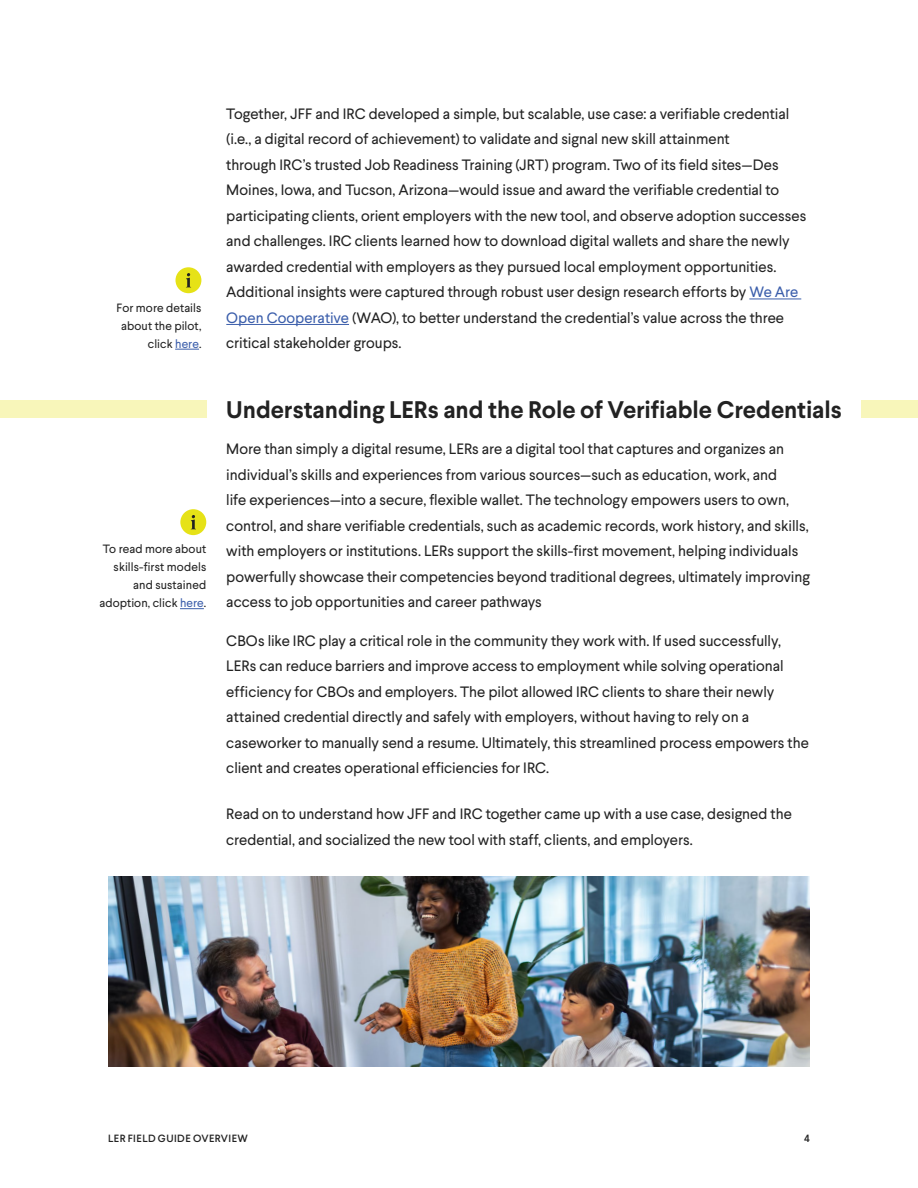
<style>
.page{position:relative;width:918px;height:1188px;background:#fff}
.page>*{position:absolute;margin:0;border:0;box-sizing:border-box;transform-origin:0 0}
.t1{font:700 24px "Larsseit";letter-spacing:-.005em;color:#222}
.t2{font:15px/25.5px "Larsseit";color:#222}
.t3{font:12px/18px "Larsseit";letter-spacing:.01em;color:#222;text-align:right}
.t4{font:500 10.5px "Larsseit";letter-spacing:.045em;color:#222}
.s1{color:#3b5eab}
</style>
<div class="page">
<hr style="left:749px;top:299px;width:52px;height:1px;background:#3b5eab">
<hr style="left:226px;top:324px;width:123px;height:1px;background:#3b5eab">
<div style="left:0;top:400px;width:206px;height:18px;background:#f8f6ba"></div>
<div style="left:862px;top:400px;width:56px;height:18px;background:#f8f6ba"></div>
<div style="left:175px;top:267px;width:26px;height:26px;background:#e6e217;border-radius:50%"></div>
<svg style="left:186px;top:273px;width:5px;height:14px"></svg>
<div style="left:180px;top:509px;width:26px;height:26px;background:#e6e217;border-radius:50%"></div>
<svg style="left:191px;top:515px;width:5px;height:14px"></svg>
<svg style="left:175px;top:349px;width:24px;height:1px"></svg>
<svg style="left:180px;top:608px;width:24px;height:1px"></svg>
<img style="left:108px;top:877px;width:702px;height:189px">
<p class="t3" style="left:117px;top:299px;width:86px">For more details about the pilot, click <span class="s1">here</span>.</p>
<p class="t3" style="left:99px;top:540px;width:108px">To read more about skills-first models and sustained adoption, click <span class="s1">here</span>.</p>
<p class="t2" style="left:226px;top:101px;width:581px">Together, JFF and IRC developed a simple, but scalable, use case: a verifiable credential (i.e., a digital record of achievement) to validate and signal new skill attainment<br>through IRC’s trusted Job Readiness Training (JRT) program. Two of its field sites—Des Moines, Iowa, and Tucson, Arizona—would issue and award the verifiable credential to participating clients, orient employers with the new tool, and observe adoption successes and challenges. IRC clients learned how to download digital wallets and share the newly awarded credential with employers as they pursued local employment opportunities.<br>Additional insights were captured through robust user design research efforts by <span class="s1">We Are Open Cooperative</span> (WAO), to better understand the credential’s value across the three critical stakeholder groups.</p>
<h1 class="t1" style="left:226px;top:393px;width:617px">Understanding LERs and the Role of Verifiable Credentials</h1>
<p class="t2" style="left:226px;top:436px;width:585px">More than simply a digital resume, LERs are a digital tool that captures and organizes an individual’s skills and experiences from various sources—such as education, work, and<br>life experiences—into a secure, flexible wallet. The technology empowers users to own, control, and share verifiable credentials, such as academic records, work history, and skills, with employers or institutions. LERs support the skills-first movement, helping individuals powerfully showcase their competencies beyond traditional degrees, ultimately improving access to job opportunities and career pathways</p>
<p class="t2" style="left:226px;top:628px;width:584px">CBOs like IRC play a critical role in the community they work with. If used successfully, LERs can reduce barriers and improve access to employment while solving operational efficiency for CBOs and employers. The pilot allowed IRC clients to share their newly attained credential directly and safely with employers, without having to rely on a caseworker to manually send a resume. Ultimately, this streamlined process empowers the client and creates operational efficiencies for IRC.</p>
<p class="t2" style="left:226px;top:801px;width:567px">Read on to understand how JFF and IRC together came up with a use case, designed the credential, and socialized the new tool with staff, clients, and employers.</p>
<p class="t4" style="left:108px;top:1131px;width:141px">LER FIELD GUIDE OVERVIEW</p>
<p class="t4" style="left:804px;top:1131px;width:7px">4</p>
</div>
